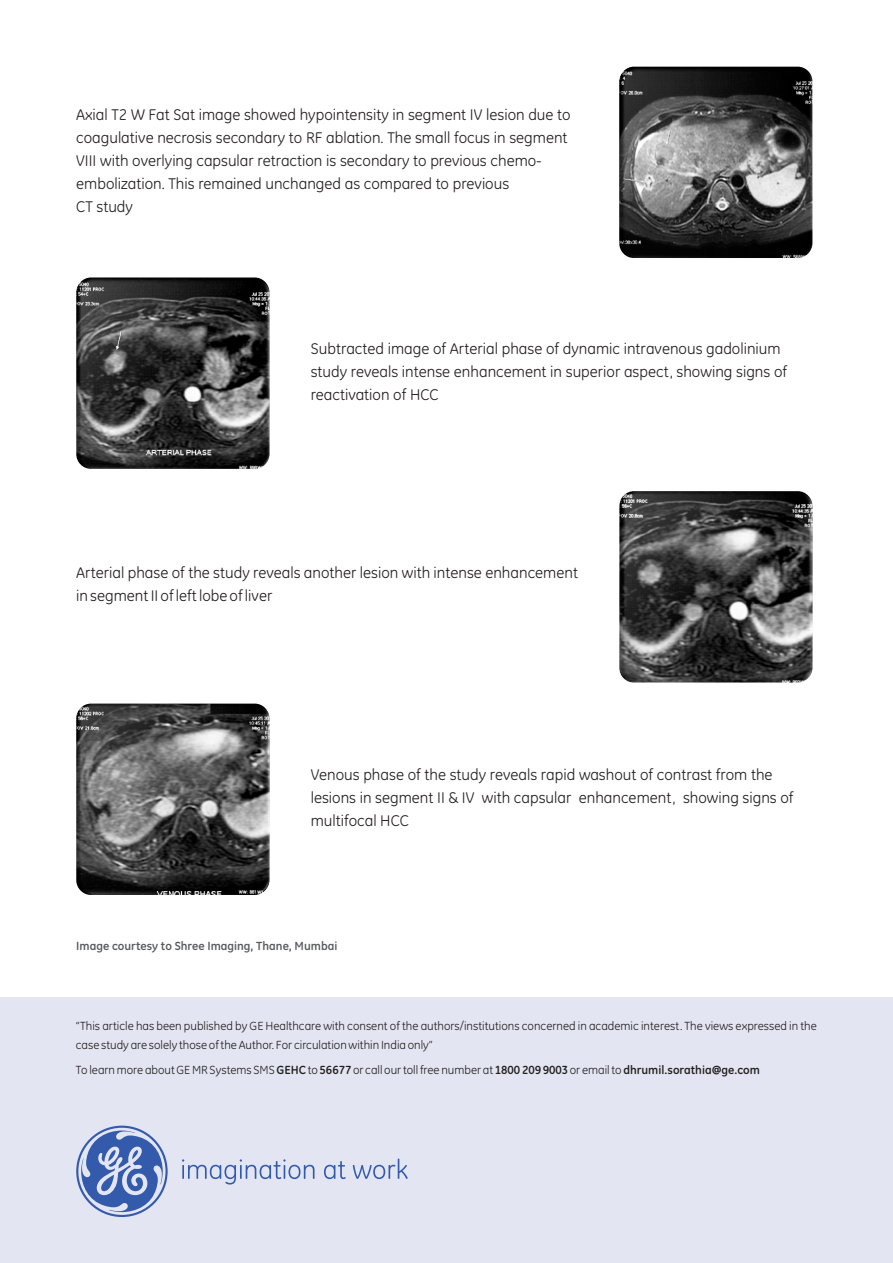
<style>
.page{position:relative;width:893px;height:1263px;background:#fff}
.page>*{position:absolute;margin:0;border:0;box-sizing:border-box;transform-origin:0 0}
.t1{font:15.75px/23px "GE Inspira";color:#231f20}
.t2{font:12px/18.3px "GE Inspira";color:#231f20}
.t3{font:700 12px "GE Inspira";color:#58595b}
.s1{font-weight:700}
</style>
<div class="page">
<div style="left:0;top:998px;width:893px;height:265px;background:#e3e6f2"></div>
<img style="left:76px;top:704px;width:193px;height:191px;border-radius:15px">
<img style="left:619px;top:67px;width:193px;height:191px;border-radius:15px">
<img style="left:76px;top:277px;width:193px;height:192px;border-radius:15px">
<img style="left:619px;top:491px;width:193px;height:191px;border-radius:15px">
<svg style="left:76px;top:1125px;width:92px;height:92px"></svg>
<svg style="left:182px;top:1158px;width:226px;height:26px"></svg>
<p class="t1" style="left:76px;top:104px;width:496px">Axial T2 W Fat Sat image showed hypointensity in segment IV lesion due to coagulative necrosis secondary to RF ablation. The small focus in segment VIII with overlying capsular retraction is secondary to previous chemo&shy;embolization. This remained unchanged as compared to previous<br>CT study</p>
<p class="t1" style="left:311px;top:338px;width:478px">Subtracted image of Arterial phase of dynamic intravenous gadolinium study reveals intense enhancement in superior aspect, showing signs of reactivation of HCC</p>
<p class="t1" style="left:76px;top:563px;width:503px">Arterial phase of the study reveals another lesion with intense enhancement in segment II of left lobe of liver</p>
<p class="t1" style="left:311px;top:764px;width:484px">Venous phase of the study reveals rapid washout of contrast from the lesions in segment II &amp; IV with capsular enhancement, showing signs of multifocal HCC</p>
<p class="t3" style="left:76px;top:941px;width:263px">Image courtesy to Shree Imaging, Thane, Mumbai</p>
<p class="t2" style="left:76px;top:1018px;width:743px">“This article has been published by GE Healthcare with consent of the authors/institutions concerned in academic interest. The views expressed in the case study are solely those of the Author. For circulation within India only”</p>
<p class="t2" style="left:76px;top:1061px;width:685px">To learn more about GE MR Systems SMS <span class="s1">GEHC</span> to <span class="s1">56677</span> or call our toll free number at <span class="s1">1800 209 9003</span> or email to <span class="s1">dhrumil.sorathia@ge.com</span></p>
</div>
